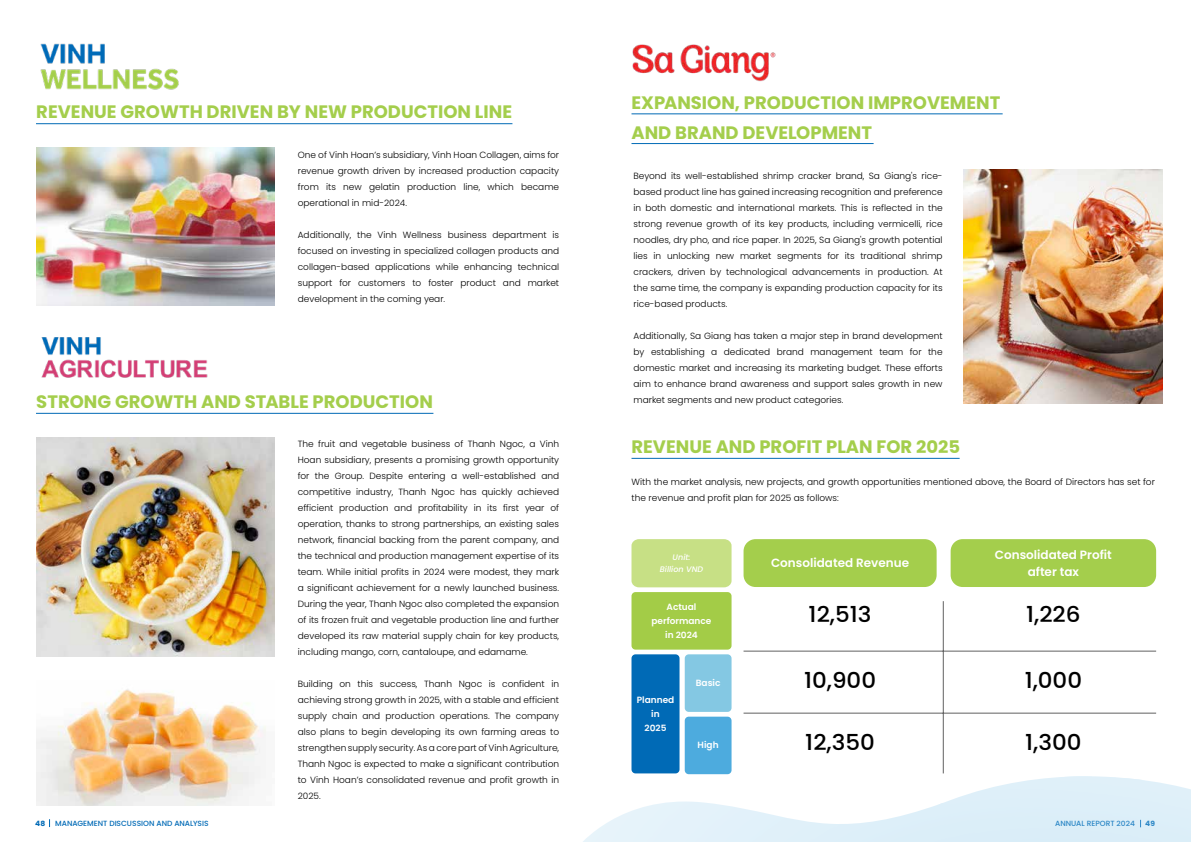
<style>
.page{position:relative;width:1191px;height:842px;background:#fff}
.page>*{position:absolute;margin:0;border:0;box-sizing:border-box;transform-origin:0 0}
.t1{font:23px "SVN Poppins Medium";color:#000}
.t2{font:18px/30px "SVN Poppins Bold";color:#a4ce4c}
.t3{font:700 12px/17px "SVN Poppins Semi";color:#fff;text-align:center}
.t4{font:9px/16px "SVN Poppins Light";color:#000;text-align:justify}
.t5{font:700 9px/14px "SVN Poppins Semi";color:#fff;text-align:center}
.t6{font:italic 8px/12px "SVN Poppins Medium";color:#fff;text-align:center}
.t7{font:7.5px "SVN Poppins Medium";color:#006ab6}
.t8{font:7.5px "SVN Poppins Bold";color:#006ab6}
</style>
<div class="page">
<div style="left:950px;top:539px;width:206px;height:48px;background:#a4ce4c;border-radius:12px"></div>
<hr style="left:36px;top:123px;width:476px;height:1px;background:#006ab6">
<hr style="left:631px;top:143px;width:242px;height:1px;background:#006ab6">
<hr style="left:631px;top:113px;width:371px;height:1px;background:#006ab6">
<hr style="left:36px;top:413px;width:397px;height:1px;background:#006ab6">
<img style="left:40px;top:43px;width:139px;height:47px">
<img style="left:632px;top:44px;width:144px;height:38px">
<img style="left:41px;top:337px;width:167px;height:41px">
<img style="left:36px;top:148px;width:238px;height:157px">
<img style="left:36px;top:437px;width:238px;height:220px">
<img style="left:963px;top:170px;width:199px;height:233px">
<img style="left:583px;top:801px;width:608px;height:41px">
<img style="left:938px;top:777px;width:253px;height:39px">
<img style="left:1063px;top:776px;width:83px;height:4px">
<hr style="left:631px;top:458px;width:328px;height:1px;background:#006ab6">
<img style="left:36px;top:689px;width:230px;height:117px">
<div style="left:631px;top:654px;width:48px;height:119px;background:#006ab6;border-radius:4px"></div>
<div style="left:684px;top:654px;width:47px;height:58px;background:#84c8e3;border-radius:4px"></div>
<div style="left:631px;top:592px;width:100px;height:58px;background:#a3cc47;border-radius:4px"></div>
<div style="left:684px;top:717px;width:47px;height:57px;background:#4dabde;border-radius:4px"></div>
<hr style="left:943px;top:601px;width:1px;height:172px;background:#616161">
<hr style="left:743px;top:651px;width:413px;height:1px;background:#616161">
<hr style="left:743px;top:713px;width:413px;height:1px;background:#616161">
<div style="left:631px;top:539px;width:100px;height:48px;background:#c7e085"></div>
<div style="left:743px;top:539px;width:193px;height:48px;background:#a4ce4c;border-radius:12px"></div>
<h2 class="t2" style="left:36px;top:96px;width:477px">REVENUE GROWTH DRIVEN BY NEW PRODUCTION LINE</h2>
<h2 class="t2" style="left:631px;top:87px;width:370px">EXPANSION, PRODUCTION IMPROVEMENT<br>AND BRAND DEVELOPMENT</h2>
<p class="t4" style="left:298px;top:146px;width:263px">One of Vinh Hoan’s subsidiary, Vinh Hoan Collagen, aims for revenue growth driven by increased production capacity from its new gelatin production line, which became operational in mid-2024.</p>
<p class="t4" style="left:298px;top:226px;width:263px">Additionally, the Vinh Wellness business department is focused on investing in specialized collagen products and collagen-based applications while enhancing technical support for customers to foster product and market development in the coming year.</p>
<h2 class="t2" style="left:36px;top:385px;width:398px">STRONG GROWTH AND STABLE PRODUCTION</h2>
<p class="t4" style="left:298px;top:436px;width:263px">The fruit and vegetable business of Thanh Ngoc, a Vinh Hoan subsidiary, presents a promising growth opportunity for the Group. Despite entering a well-established and competitive industry, Thanh Ngoc has quickly achieved efficient production and profitability in its first year of operation, thanks to strong partnerships, an existing sales network, financial backing from the parent company, and the technical and production management expertise of its team. While initial profits in 2024 were modest, they mark a significant achievement for a newly launched business.<br>During the year, Thanh Ngoc also completed the expansion of its frozen fruit and vegetable production line and further developed its raw material supply chain for key products, including mango, corn, cantaloupe, and edamame.</p>
<p class="t4" style="left:298px;top:676px;width:263px">Building on this success, Thanh Ngoc is confident in achieving strong growth in 2025, with a stable and efficient supply chain and production operations. The company also plans to begin developing its own farming areas to strengthen supply security. As a core part of Vinh Agriculture, Thanh Ngoc is expected to make a significant contribution to Vinh Hoan’s consolidated revenue and profit growth in 2025.</p>
<p class="t4" style="left:633px;top:168px;width:310px">Beyond its well-established shrimp cracker brand, Sa Giang's rice&shy;based product line has gained increasing recognition and preference in both domestic and international markets. This is reflected in the strong revenue growth of its key products, including vermicelli, rice noodles, dry pho, and rice paper. In 2025, Sa Giang's growth potential lies in unlocking new market segments for its traditional shrimp crackers, driven by technological advancements in production. At the same time, the company is expanding production capacity for its rice-based products.</p>
<p class="t4" style="left:633px;top:328px;width:310px">Additionally, Sa Giang has taken a major step in brand development by establishing a dedicated brand management team for the domestic market and increasing its marketing budget. These efforts aim to enhance brand awareness and support sales growth in new market segments and new product categories.</p>
<h2 class="t2" style="left:631px;top:430px;width:330px">REVENUE AND PROFIT PLAN FOR 2025</h2>
<p class="t4" style="left:631px;top:473px;width:525px">With the market analysis, new projects, and growth opportunities mentioned above, the Board of Directors has set for the revenue and profit plan for 2025 as follows:</p>
<p class="t6" style="left:660px;top:551px;width:45px">Unit:<br>Billion VND</p>
<p class="t5" style="left:651px;top:599px;width:61px">Actual performance in 2024</p>
<p class="t5" style="left:636px;top:692px;width:39px">Planned in<br>2025</p>
<p class="t5" style="left:696px;top:675px;width:26px">Basic</p>
<p class="t5" style="left:697px;top:737px;width:23px">High</p>
<h3 class="t3" style="left:771px;top:553px;width:139px">Consolidated Revenue</h3>
<h1 class="t1" style="left:808px;top:596px;width:64px">12,513</h1>
<h1 class="t1" style="left:804px;top:663px;width:74px">10,900</h1>
<h1 class="t1" style="left:805px;top:724px;width:71px">12,350</h1>
<h3 class="t3" style="left:995px;top:546px;width:118px">Consolidated Profit after tax</h3>
<h1 class="t1" style="left:1026px;top:596px;width:56px">1,226</h1>
<h1 class="t1" style="left:1024px;top:663px;width:59px">1,000</h1>
<h1 class="t1" style="left:1025px;top:724px;width:58px">1,300</h1>
<p class="t8" style="left:35px;top:818px;width:11px">48</p>
<p class="t7" style="left:55px;top:818px;width:155px">MANAGEMENT DISCUSSION AND ANALYSIS</p>
<p class="t7" style="left:1055px;top:818px;width:81px">ANNUAL REPORT 2024</p>
<p class="t8" style="left:1145px;top:818px;width:11px">49</p>
</div>
